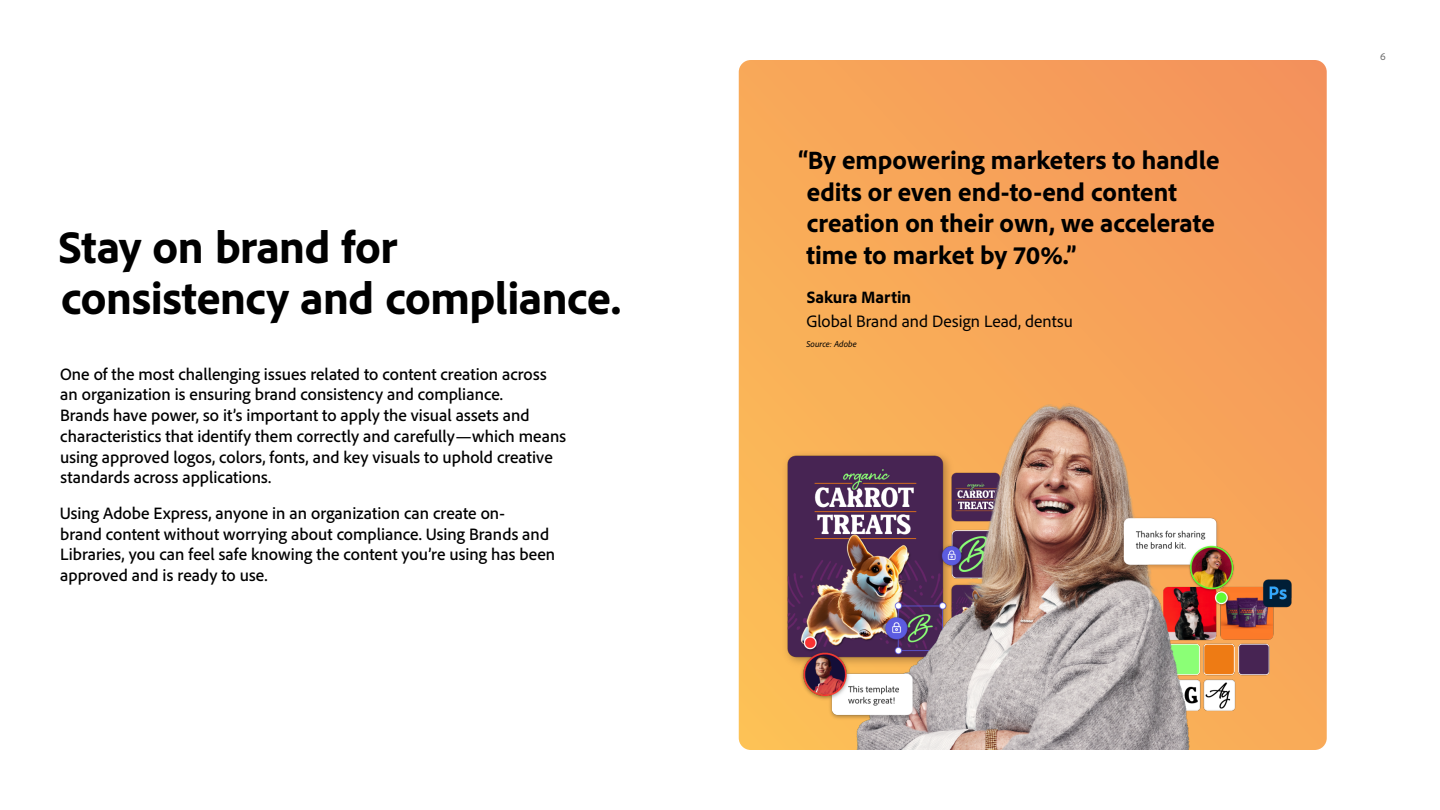
<style>
.page{position:relative;width:1440px;height:810px;background:#fff}
.page>*{position:absolute;margin:0;border:0;box-sizing:border-box;transform-origin:0 0}
.H2_-_Body_copy_title{font:800 46.5px/51px "Adobe Clean";letter-spacing:-.01em;color:#000}
.Pull_quote{font:800 26.25px/31.5px "Adobe Clean";color:#000}
.Body_copy{font:500 17.25px/20.7px "Adobe Clean";color:#000}
.Body_Large{font:17.25px "Adobe Clean";color:#000}
.Pull_quote-2{font:800 17.25px "Adobe Clean";color:#000}
.t1{font:10.8px "Adobe Clean";color:#6e6e6e}
.Footnote{font:italic 9px "Adobe Clean";letter-spacing:.005em;color:#000}
</style>
<div class="page">
<div style="left:739px;top:60px;width:588px;height:690px;background:linear-gradient(to right,#f9ae58,#f4965b);border-radius:12px"></div>
<img style="left:738px;top:367px;width:589px;height:383px">
<p class="H2_-_Body_copy_title" style="left:59px;top:220px;width:564px">Stay on brand for consistency and compliance.</p>
<p class="Body_copy" style="left:60px;top:363px;width:508px">One of the most challenging issues related to content creation across an organization is ensuring brand consistency and compliance.<br>Brands have power, so it’s important to apply the visual assets and characteristics that identify them correctly and carefully—which means using approved logos, colors, fonts, and key visuals to uphold creative standards across applications.</p>
<p class="Body_copy" style="left:60px;top:502px;width:497px">Using Adobe Express, anyone in an organization can create on-<br>brand content without worrying about compliance. Using Brands and Libraries, you can feel safe knowing the content you’re using has been approved and is ready to use.</p>
<p class="Pull_quote" style="left:807px;top:144px;width:414px;text-indent:-8px">“By empowering marketers to handle edits or even end-to-end content creation on their own, we accelerate time to market by 70%.”</p>
<p class="Pull_quote-2" style="left:807px;top:286px;width:106px">Sakura Martin</p>
<p class="Body_Large" style="left:806px;top:311px;width:268px">Global Brand and Design Lead, dentsu</p>
<p class="Footnote" style="left:807px;top:338px;width:52px">Source: Adobe</p>
<p class="t1" style="left:1380px;top:49px;width:7px">6</p>
</div>
